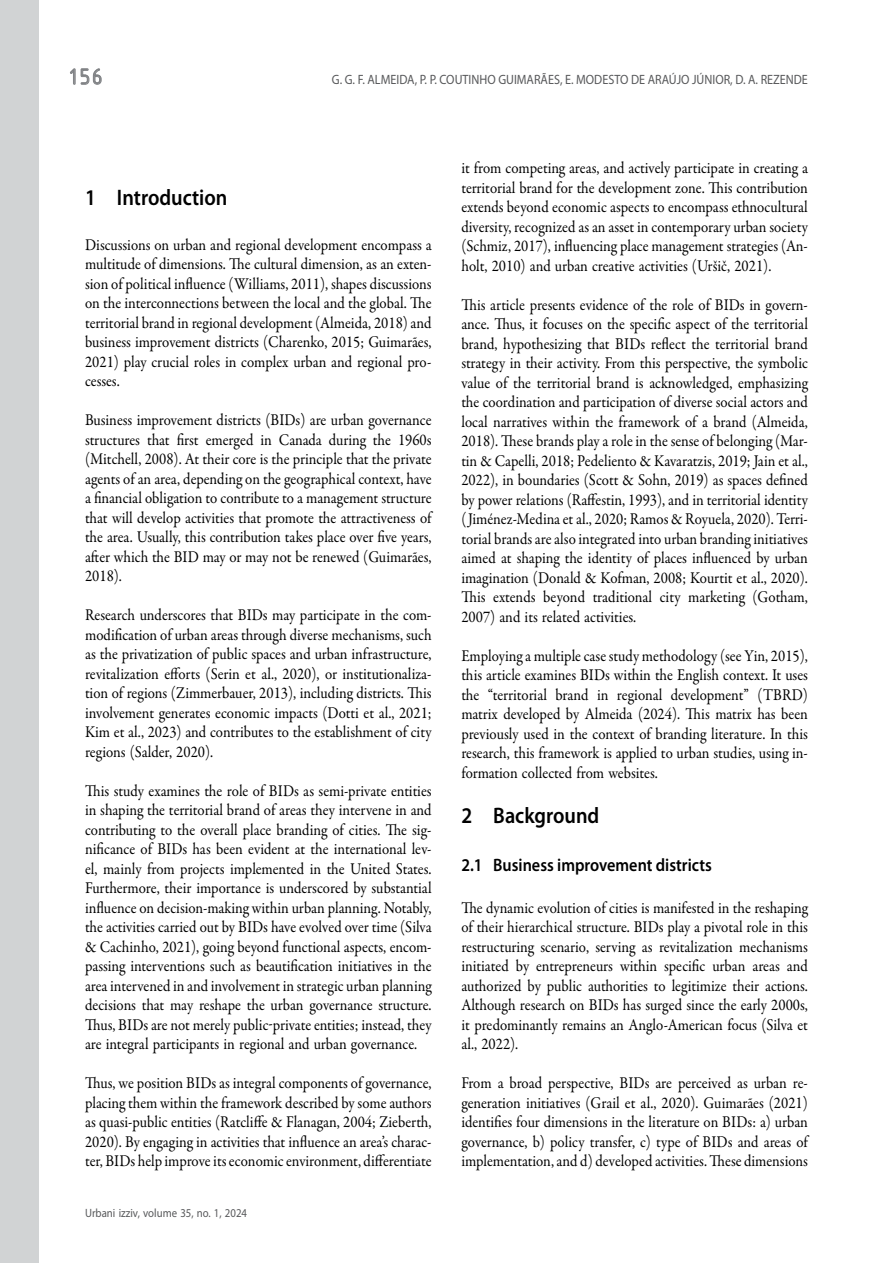
<style>
.page{position:relative;width:893px;height:1263px;background:#fff}
.page>*{position:absolute;margin:0;border:0;box-sizing:border-box;transform-origin:0 0}
.t1{font:24px "ISOCTEUR";color:#808285}
.t2{font:600 22.5px "Myriad Pro";color:#000;scale:.9 1}
.t3{font:600 18px "Myriad Pro";color:#000;scale:.9 1}
.t4{font:16.5px/19.5px "Garamond Premr Pro";color:#000;text-align:justify;scale:.9 1}
.t5{font:13.5px "Myriad Pro";color:#58595b;scale:.9 1}
.t6{font:12px "Myriad Pro";color:#58595b;scale:.9 1}
</style>
<div class="page">
<svg style="left:70px;top:68px;width:32px;height:17px"></svg>
<div style="left:0;top:0;width:38px;height:1263px;background:#d1d3d4"></div>
<h1 class="t1" style="left:64px;top:61px;width:43px">156</h1>
<p class="t5" style="left:332px;top:72px;width:530px">G. G. F. ALMEIDA, P. P. COUTINHO GUIMARÃES, E. MODESTO DE ARAÚJO JÚNIOR, D. A. REZENDE</p>
<h2 class="t2" style="left:85px;top:183px;width:160px">1 Introduction</h2>
<p class="t4" style="left:85px;top:235px;width:387px">Discussions on urban and regional development encompass a multitude of dimensions. The cultural dimension, as an exten&shy;sion of political influence (Williams, 2011), shapes discussions on the interconnections between the local and the global. The territorial brand in regional development (Almeida, 2018) and business improvement districts (Charenko, 2015; Guimarães, 2021) play crucial roles in complex urban and regional pro&shy;cesses.</p>
<p class="t4" style="left:85px;top:411px;width:387px">Business improvement districts (BIDs) are urban governance structures that first emerged in Canada during the 1960s (Mitchell, 2008). At their core is the principle that the private agents of an area, depending on the geographical context, have a financial obligation to contribute to a management structure that will develop activities that promote the attractiveness of the area. Usually, this contribution takes place over five years, after which the BID may or may not be renewed (Guimarães, 2018).</p>
<p class="t4" style="left:85px;top:606px;width:387px">Research underscores that BIDs may participate in the com&shy;modification of urban areas through diverse mechanisms, such as the privatization of public spaces and urban infrastructure, revitalization efforts (Serin et al., 2020), or institutionaliza&shy;tion of regions (Zimmerbauer, 2013), including districts. This involvement generates economic impacts (Dotti et al., 2021; Kim et al., 2023) and contributes to the establishment of city regions (Salder, 2020).</p>
<p class="t4" style="left:85px;top:781px;width:387px">This study examines the role of BIDs as semi-private entities in shaping the territorial brand of areas they intervene in and contributing to the overall place branding of cities. The sig&shy;nificance of BIDs has been evident at the international lev&shy;el, mainly from projects implemented in the United States.<br>Furthermore, their importance is underscored by substantial influence on decision-making within urban planning. Notably, the activities carried out by BIDs have evolved over time (Silva &amp; Cachinho, 2021), going beyond functional aspects, encom&shy;passing interventions such as beautification initiatives in the area intervened in and involvement in strategic urban planning decisions that may reshape the urban governance structure.<br>Thus, BIDs are not merely public‒private entities; instead, they are integral participants in regional and urban governance.</p>
<p class="t4" style="left:85px;top:1074px;width:387px">Thus, we position BIDs as integral components of governance, placing them within the framework described by some authors as quasi-public entities (Ratcliffe &amp; Flanagan, 2004; Zieberth, 2020). By engaging in activities that influence an area’s charac&shy;ter, BIDs help improve its economic environment, differentiate</p>
<p class="t6" style="left:85px;top:1206px;width:182px">Urbani izziv, volume 35, no. 1, 2024</p>
<p class="t4" style="left:461px;top:159px;width:387px">it from competing areas, and actively participate in creating a territorial brand for the development zone. This contribution extends beyond economic aspects to encompass ethnocultural diversity, recognized as an asset in contemporary urban society (Schmiz, 2017), influencing place management strategies (An&shy;holt, 2010) and urban creative activities (Uršič, 2021).</p>
<p class="t4" style="left:461px;top:295px;width:387px">This article presents evidence of the role of BIDs in govern&shy;ance. Thus, it focuses on the specific aspect of the territorial brand, hypothesizing that BIDs reflect the territorial brand strategy in their activity. From this perspective, the symbolic value of the territorial brand is acknowledged, emphasizing the coordination and participation of diverse social actors and local narratives within the framework of a brand (Almeida, 2018). These brands play a role in the sense of belonging (Mar&shy;tin &amp; Capelli, 2018; Pedeliento &amp; Kavaratzis, 2019; Jain et al., 2022), in boundaries (Scott &amp; Sohn, 2019) as spaces defined by power relations (Raffestin, 1993), and in territorial identity (Jiménez-Medina et al., 2020; Ramos &amp; Royuela, 2020). Terri&shy;torial brands are also integrated into urban branding initiatives aimed at shaping the identity of places influenced by urban imagination (Donald &amp; Kofman, 2008; Kourtit et al., 2020).<br>This extends beyond traditional city marketing (Gotham, 2007) and its related activities.</p>
<p class="t4" style="left:461px;top:646px;width:387px">Employing a multiple case study methodology (see Yin, 2015), this article examines BIDs within the English context. It uses the “territorial brand in regional development” (TBRD) matrix developed by Almeida (2024). This matrix has been previously used in the context of branding literature. In this research, this framework is applied to urban studies, using in&shy;formation collected from websites.</p>
<h2 class="t2" style="left:461px;top:801px;width:155px">2 Background</h2>
<p class="t3" style="left:461px;top:853px;width:280px">2.1 Business improvement districts</p>
<p class="t4" style="left:461px;top:898px;width:387px">The dynamic evolution of cities is manifested in the reshaping of their hierarchical structure. BIDs play a pivotal role in this restructuring scenario, serving as revitalization mechanisms initiated by entrepreneurs within specific urban areas and authorized by public authorities to legitimize their actions.<br>Although research on BIDs has surged since the early 2000s, it predominantly remains an Anglo-American focus (Silva et al., 2022).</p>
<p class="t4" style="left:461px;top:1074px;width:387px">From a broad perspective, BIDs are perceived as urban re&shy;generation initiatives (Grail et al., 2020). Guimarães (2021) identifies four dimensions in the literature on BIDs: a) urban governance, b) policy transfer, c) type of BIDs and areas of implementation, and d) developed activities. These dimensions</p>
</div>
